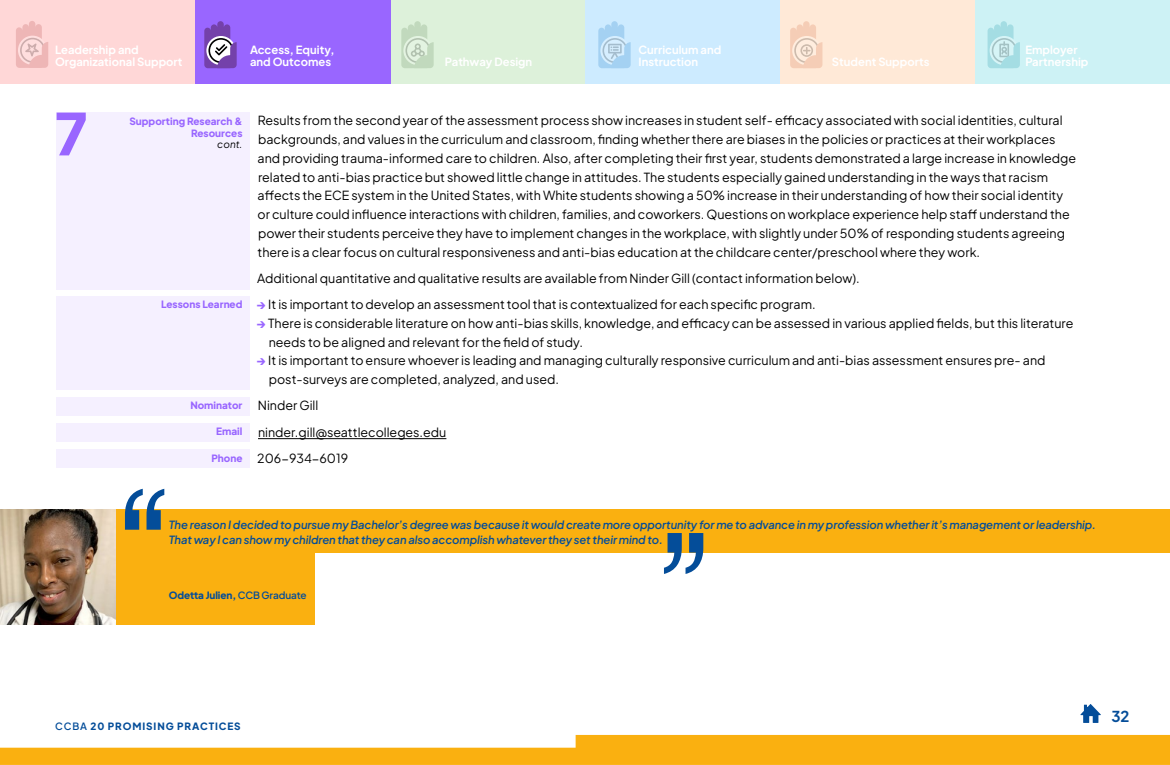
<style>
.page{position:relative;width:1170px;height:765px;background:#fff}
.page>*{position:absolute;margin:0;border:0;box-sizing:border-box;transform-origin:0 0}
.t1{font:800 57.5px "Plus Jakarta Sans";color:#96f}
.t2{font:700 15px "Plus Jakarta Sans";color:#044d99}
.t3{font:12.5px/18.8px "Plus Jakarta Sans";color:#000}
.t4{font:italic 600 11.25px/15px "Plus Jakarta Sans";letter-spacing:-.01em;color:#044d99}
.t5{font:700 11.25px/12.5px "Plus Jakarta Sans";color:#fff}
.t6{font:800 10px/11.2px "Plus Jakarta Sans";color:#96f;text-align:right}
.t7{font:800 10px "Plus Jakarta Sans";letter-spacing:.09em;color:#044d99}
.t8{font:800 10px "Plus Jakarta Sans";letter-spacing:-.01em;color:#044d99}
.t9{font:italic 10px "Plus Jakarta Sans";color:#000}
.s1{font-weight:800;color:#96f}
.s2{font-weight:600}
</style>
<div class="page">
<svg style="left:1080px;top:704px;width:21px;height:19px"></svg>
<svg style="left:0;top:735px;width:1170px;height:30px"></svg>
<div style="left:390px;top:0;width:195px;height:84px;background:#ddf1da"></div>
<div style="left:780px;top:0;width:195px;height:84px;background:#ffe9d7"></div>
<div style="left:195px;top:0;width:195px;height:84px;background:#96f"></div>
<div style="left:585px;top:0;width:195px;height:84px;background:#cdebff"></div>
<div style="left:975px;top:0;width:195px;height:84px;background:#cdf2f5"></div>
<div style="left:0;top:0;width:195px;height:84px;background:#ffd7d7"></div>
<div style="left:56px;top:112px;width:194px;height:178px;background:#f5f0ff"></div>
<div style="left:56px;top:296px;width:194px;height:94px;background:#f5f0ff"></div>
<div style="left:56px;top:423px;width:194px;height:19px;background:#f5f0ff"></div>
<div style="left:56px;top:397px;width:194px;height:19px;background:#f5f0ff"></div>
<div style="left:56px;top:449px;width:194px;height:19px;background:#f5f0ff"></div>
<svg style="left:16px;top:21px;width:32px;height:47px"></svg>
<svg style="left:204px;top:21px;width:33px;height:47px;background:#9471c0"></svg>
<svg style="left:401px;top:21px;width:33px;height:47px"></svg>
<svg style="left:598px;top:21px;width:33px;height:47px"></svg>
<svg style="left:790px;top:21px;width:32px;height:47px"></svg>
<svg style="left:988px;top:21px;width:32px;height:47px"></svg>
<hr style="left:258px;top:438px;width:188px;height:1px;background:#000">
<div style="left:0;top:509px;width:1170px;height:115px;background:#fab010"></div>
<svg style="left:125px;top:489px;width:39px;height:41px"></svg>
<img style="left:0;top:509px;width:115px;height:115px">
<div style="left:316px;top:553px;width:854px;height:78px;background:#fff"></div>
<svg style="left:664px;top:533px;width:39px;height:41px"></svg>
<p class="t5" style="left:55px;top:42px;width:129px">Leadership and<br>Organizational Support</p>
<p class="t5" style="left:250px;top:42px;width:86px">Access, Equity, and Outcomes</p>
<p class="t5" style="left:445px;top:54px;width:89px">Pathway Design</p>
<p class="t5" style="left:639px;top:42px;width:84px">Curriculum and<br>Instruction</p>
<p class="t5" style="left:832px;top:54px;width:99px">Student Supports</p>
<p class="t5" style="left:1025px;top:42px;width:65px">Employer<br>Partnership</p>
<h1 class="t1" style="left:55px;top:87px;width:34px">7</h1>
<p class="t6" style="left:129px;top:115px;width:115px">Supporting Research &amp;<br>Resources</p>
<p class="t9" style="left:217px;top:136px;width:27px">cont.</p>
<p class="t6" style="left:161px;top:298px;width:83px">Lessons Learned</p>
<p class="t6" style="left:190px;top:399px;width:54px">Nominator</p>
<p class="t6" style="left:216px;top:425px;width:28px">Email</p>
<p class="t6" style="left:211px;top:451px;width:33px">Phone</p>
<p class="t3" style="left:258px;top:110px;width:820px">Results from the second year of the assessment process show increases in student self- efficacy associated with social identities, cultural backgrounds, and values in the curriculum and classroom, finding whether there are biases in the policies or practices at their workplaces and providing trauma-informed care to children. Also, after completing their first year, students demonstrated a large increase in knowledge related to anti-bias practice but showed little change in attitudes. The students especially gained understanding in the ways that racism affects the ECE system in the United States, with White students showing a 50% increase in their understanding of how their social identity or culture could influence interactions with children, families, and coworkers. Questions on workplace experience help staff understand the power their students perceive they have to implement changes in the workplace, with slightly under 50% of responding students agreeing there is a clear focus on cultural responsiveness and anti-bias education at the childcare center/preschool where they work.</p>
<p class="t3" style="left:257px;top:268px;width:604px">Additional quantitative and qualitative results are available from Ninder Gill (contact information below).</p>
<p class="t3" style="left:256px;top:294px;width:561px"><span class="s1">→</span> It is important to develop an assessment tool that is contextualized for each specific program.</p>
<p class="t3" style="left:269px;top:313px;width:806px;text-indent:-13px"><span class="s1">→</span> There is considerable literature on how anti-bias skills, knowledge, and efficacy can be assessed in various applied fields, but this literature needs to be aligned and relevant for the field of study.</p>
<p class="t3" style="left:269px;top:350px;width:778px;text-indent:-13px"><span class="s1">→</span> It is important to ensure whoever is leading and managing culturally responsive curriculum and anti-bias assessment ensures pre- and post-surveys are completed, analyzed, and used.</p>
<p class="t3" style="left:257px;top:391px;width:191px;line-height:26.2px">Ninder Gill ninder.gill@seattlecolleges.edu<br>206-934-6019</p>
<p class="t4" style="left:169px;top:516px;width:929px">The reason I decided to pursue my Bachelor’s degree was because it would create more opportunity for me to advance in my profession whether it’s management or leadership.<br>That way I can show my children that they can also accomplish whatever they set their mind to.</p>
<p class="t8" style="left:169px;top:587px;width:139px">Odetta Julien, <span class="s2">CCB Graduate</span></p>
<p class="t7" style="left:55px;top:718px;width:187px"><span class="s2">CCBA</span> 20 PROMISING PRACTICES</p>
<p class="t2" style="left:1111px;top:704px;width:20px">32</p>
</div>
